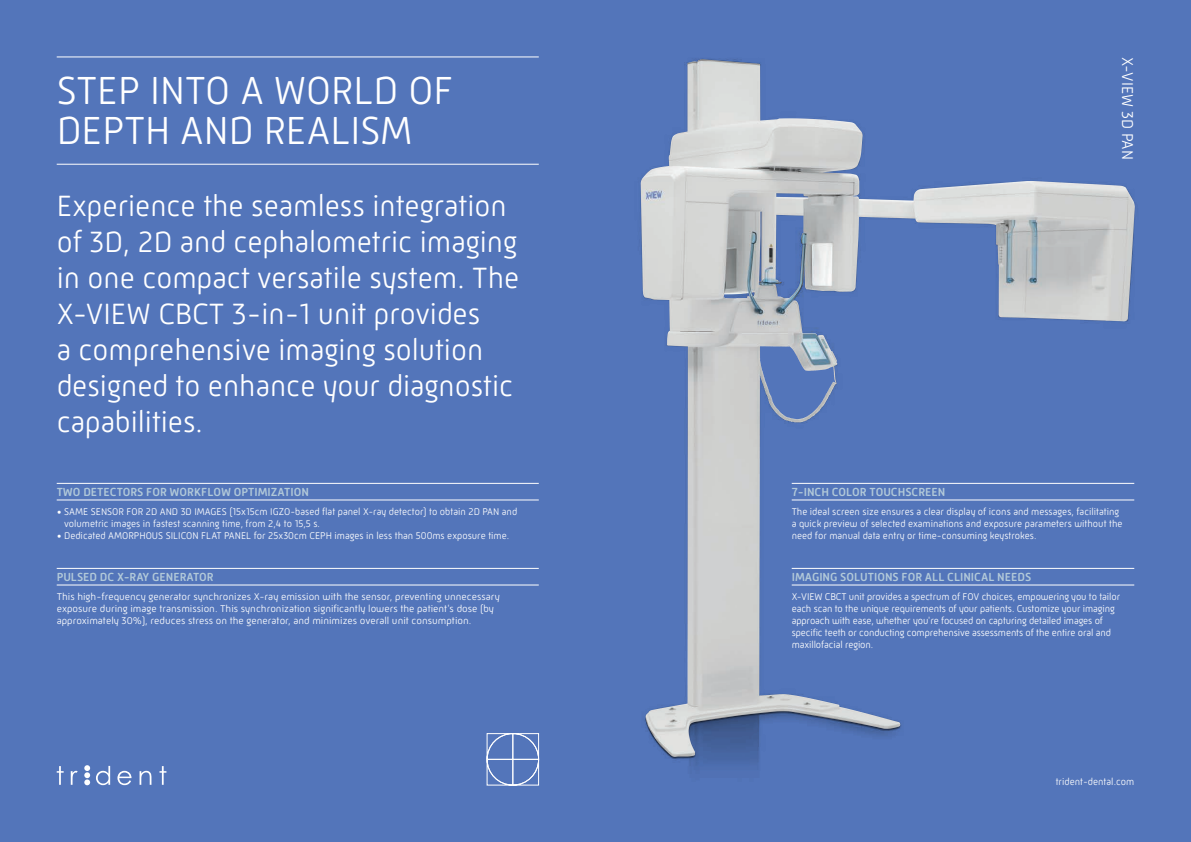
<style>
.page{position:relative;width:1191px;height:842px;background:#5375ba}
.page>*{position:absolute;margin:0;border:0;box-sizing:border-box;transform-origin:0 0}
.t1{font:300 40px/40px "Mic 32 New Rounded";color:#fff}
.t2{font:300 30px/36px "Mic 32 New Rounded";color:#fff}
.t3{font:300 16px "Mic 32 New Rounded";color:#fff}
.t4{font:500 12px "Mic 32 New Rounded";color:#b2c9d9}
.t5{font:300 10px/12px "Mic 32 New Rounded";color:#fff}
.t6{font:300 10px/12px "Mic 32 New Rounded";color:#fff;scale:1.05 1}
</style>
<div class="page">
<svg style="left:84px;top:765px;width:6px;height:20px"></svg>
<svg style="left:57px;top:766px;width:7px;height:19px"></svg>
<svg style="left:71px;top:771px;width:7px;height:14px"></svg>
<svg style="left:96px;top:766px;width:14px;height:19px"></svg>
<svg style="left:117px;top:771px;width:14px;height:14px"></svg>
<svg style="left:140px;top:771px;width:11px;height:14px"></svg>
<svg style="left:159px;top:766px;width:7px;height:19px"></svg>
<hr style="left:57px;top:57px;width:482px;height:1px;background:#fff">
<hr style="left:57px;top:164px;width:482px;height:1px;background:#fff">
<svg style="left:487px;top:733px;width:52px;height:52px"></svg>
<img style="left:640px;top:58px;width:496px;height:713px">
<hr style="left:57px;top:500px;width:482px;height:1px;background:#fff">
<hr style="left:57px;top:483px;width:482px;height:1px;background:#fff">
<hr style="left:57px;top:585px;width:482px;height:1px;background:#fff">
<hr style="left:57px;top:568px;width:482px;height:1px;background:#fff">
<hr style="left:791px;top:500px;width:343px;height:1px;background:#fff">
<hr style="left:791px;top:483px;width:343px;height:1px;background:#fff">
<hr style="left:791px;top:585px;width:343px;height:1px;background:#fff">
<hr style="left:791px;top:568px;width:343px;height:1px;background:#fff">
<h1 class="t1" style="left:57px;top:70px;width:398px">STEP INTO A WORLD OF<br>DEPTH AND REALISM</h1>
<h2 class="t2" style="left:57px;top:187px;width:464px">Experience the seamless integration of 3D, 2D and cephalometric imaging in one compact versatile system. The<br>X-VIEW CBCT 3-in-1 unit provides<br>a comprehensive imaging solution designed to enhance your diagnostic capabilities.</h2>
<p class="t4" style="left:57px;top:485px;width:254px">TWO DETECTORS FOR WORKFLOW OPTIMIZATION</p>
<p class="t5" style="left:64px;top:505px;width:454px;text-indent:-7px">• SAME SENSOR FOR 2D AND 3D IMAGES (15x15cm IGZO-based flat panel X-ray detector) to obtain 2D PAN and volumetric images in fastest scanning time, from 2,4 to 15,5 s.</p>
<p class="t5" style="left:57px;top:529px;width:454px">• Dedicated AMORPHOUS SILICON FLAT PANEL for 25x30cm CEPH images in less than 500ms exposure time.</p>
<p class="t4" style="left:57px;top:570px;width:158px">PULSED DC X-RAY GENERATOR</p>
<p class="t6" style="left:57px;top:590px;width:423px">This high-frequency generator synchronizes X-ray emission with the sensor, preventing unnecessary exposure during image transmission. This synchronization significantly lowers the patient's dose (by approximately 30%), reduces stress on the generator, and minimizes overall unit consumption.</p>
<h3 class="t3" style="left:1136px;top:57px;width:105px;rotate:90deg">X-VIEW 3D PAN</h3>
<p class="t4" style="left:791px;top:485px;width:155px">7-INCH COLOR TOUCHSCREEN</p>
<p class="t5" style="left:791px;top:505px;width:332px">The ideal screen size ensures a clear display of icons and messages, facilitating a quick preview of selected examinations and exposure parameters without the need for manual data entry or time-consuming keystrokes.</p>
<p class="t4" style="left:791px;top:570px;width:241px">IMAGING SOLUTIONS FOR ALL CLINICAL NEEDS</p>
<p class="t5" style="left:791px;top:590px;width:330px">X-VIEW CBCT unit provides a spectrum of FOV choices, empowering you to tailor each scan to the unique requirements of your patients. Customize your imaging approach with ease, whether you're focused on capturing detailed images of specific teeth or conducting comprehensive assessments of the entire oral and maxillofacial region.</p>
<p class="t5" style="left:1055px;top:776px;width:80px">trident-dental.com</p>
</div>
